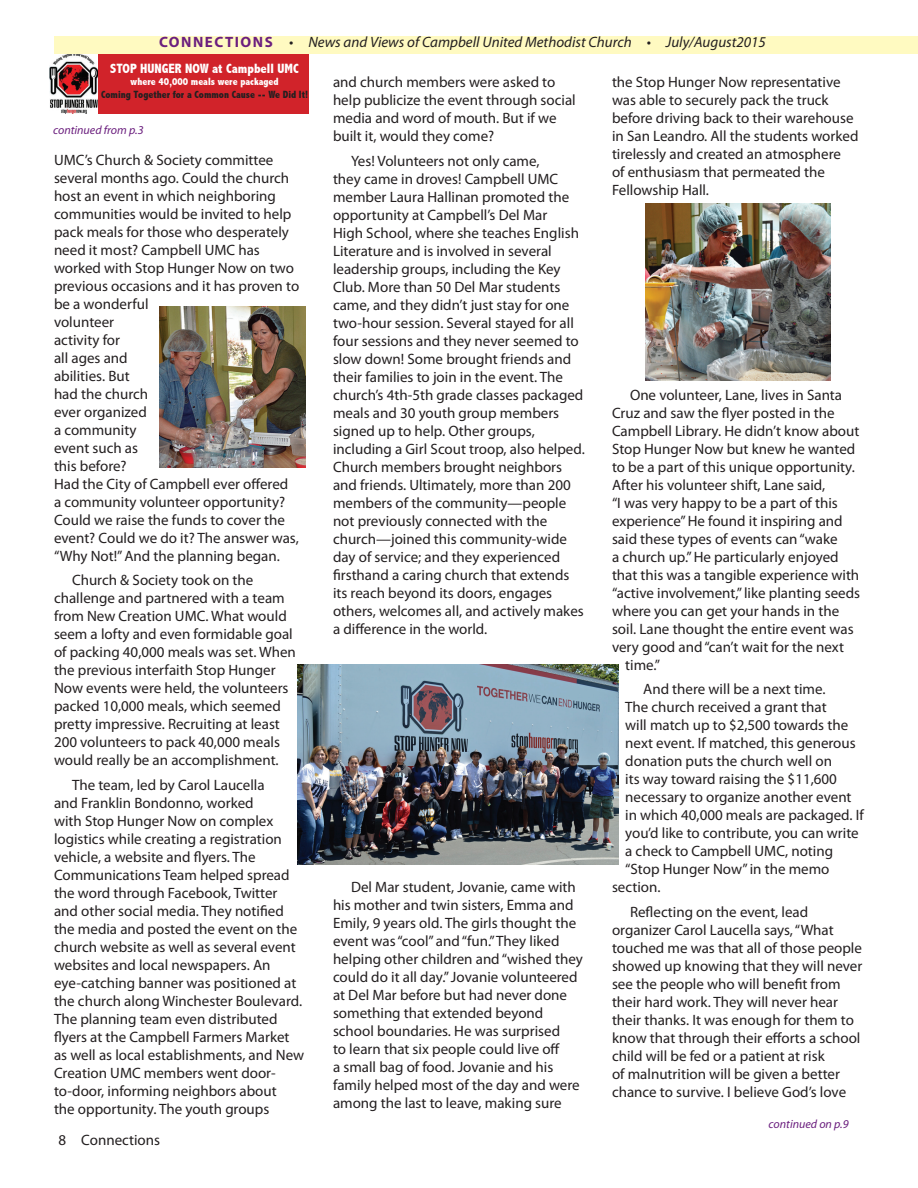
<style>
.page{position:relative;width:918px;height:1188px;background:#fff}
.page>*{position:absolute;margin:0;border:0;box-sizing:border-box;transform-origin:0 0}
.t1{font:15px/18px "Myriad Pro";color:#231f20}
.t2{font:italic 15px "Myriad Pro";color:#231f20}
.t3{font:800 condensed 13.5px "Abadi";color:#fff}
.t4{font:italic 12px "Myriad Pro";color:#6b1f7e}
.t5{font:800 condensed 10.5px "Abadi";color:#231f20}
.t6{font:800 condensed 10.5px "Abadi";color:#fff}
.s1{font-weight:700;font-style:normal;color:#6b1f7e}
</style>
<div class="page">
<div style="left:55px;top:36px;width:863px;height:18px;background:#fffac1"></div>
<img style="left:50px;top:54px;width:48px;height:59px">
<div style="left:98px;top:54px;width:211px;height:59px;background:#d1232a"></div>
<img style="left:159px;top:307px;width:147px;height:160px">
<img style="left:297px;top:665px;width:321px;height:199px">
<img style="left:645px;top:203px;width:186px;height:177px">
<p class="t2" style="left:159px;top:33px;width:609px"><span class="s1">CONNECTIONS</span> • News and Views of Campbell United Methodist Church • July/August2015</p>
<p class="t3" style="left:110px;top:60px;width:190px">STOP HUNGER NOW at Campbell UMC</p>
<p class="t6" style="left:131px;top:76px;width:149px">where 40,000 meals were packaged</p>
<p class="t5" style="left:101px;top:88px;width:209px">Coming Together for a Common Cause -- We Did It!</p>
<p class="t4" style="left:53px;top:123px;width:92px">continued from p.3</p>
<p class="t1" style="left:54px;top:150px;width:247px">UMC’s Church &amp; Society committee several months ago. Could the church host an event in which neighboring communities would be invited to help pack meals for those who desperately need it most? Campbell UMC has worked with Stop Hunger Now on two previous occasions and it has proven to be a wonderful<br>volunteer<br>activity for<br>all ages and<br>abilities. But<br>had the church<br>ever organized<br>a community<br>event such as<br>this before?<br>Had the City of Campbell ever offered a community volunteer opportunity?<br>Could we raise the funds to cover the event? Could we do it? The answer was, “Why Not!” And the planning began.</p>
<p class="t1" style="left:54px;top:571px;width:243px;text-indent:18px">Church &amp; Society took on the challenge and partnered with a team from New Creation UMC. What would seem a lofty and even formidable goal of packing 40,000 meals was set. When the previous interfaith Stop Hunger Now events were held, the volunteers packed 10,000 meals, which seemed pretty impressive. Recruiting at least 200 volunteers to pack 40,000 meals would really be an accomplishment.</p>
<p class="t1" style="left:54px;top:776px;width:252px;text-indent:18px">The team, led by Carol Laucella<br>and Franklin Bondonno, worked<br>with Stop Hunger Now on complex logistics while creating a registration vehicle, a website and flyers. The Communications Team helped spread the word through Facebook, Twitter and other social media. They notified the media and posted the event on the church website as well as several event websites and local newspapers. An eye-catching banner was positioned at the church along Winchester Boulevard.<br>The planning team even distributed flyers at the Campbell Farmers Market as well as local establishments, and New Creation UMC members went door&shy;to-door, informing neighbors about<br>the opportunity. The youth groups</p>
<p class="t1" style="left:59px;top:1131px;width:103px">8 Connections</p>
<p class="t1" style="left:333px;top:73px;width:244px">and church members were asked to help publicize the event through social media and word of mouth. But if we built it, would they come?</p>
<p class="t1" style="left:333px;top:151px;width:253px;text-indent:18px">Yes! Volunteers not only came,<br>they came in droves! Campbell UMC member Laura Hallinan promoted the opportunity at Campbell’s Del Mar<br>High School, where she teaches English Literature and is involved in several leadership groups, including the Key Club. More than 50 Del Mar students came, and they didn’t just stay for one two-hour session. Several stayed for all four sessions and they never seemed to slow down! Some brought friends and their families to join in the event. The church’s 4th-5th grade classes packaged meals and 30 youth group members signed up to help. Other groups, including a Girl Scout troop, also helped.<br>Church members brought neighbors and friends. Ultimately, more than 200 members of the community—people not previously connected with the church—joined this community-wide day of service; and they experienced firsthand a caring church that extends its reach beyond its doors, engages others, welcomes all, and actively makes a difference in the world.</p>
<p class="t1" style="left:333px;top:878px;width:251px;text-indent:18px">Del Mar student, Jovanie, came with his mother and twin sisters, Emma and Emily, 9 years old. The girls thought the event was “cool” and “fun.” They liked helping other children and “wished they could do it all day.” Jovanie volunteered at Del Mar before but had never done something that extended beyond school boundaries. He was surprised<br>to learn that six people could live off<br>a small bag of food. Jovanie and his family helped most of the day and were among the last to leave, making sure</p>
<p class="t1" style="left:612px;top:73px;width:248px">the Stop Hunger Now representative was able to securely pack the truck before driving back to their warehouse in San Leandro. All the students worked tirelessly and created an atmosphere<br>of enthusiasm that permeated the Fellowship Hall.</p>
<p class="t1" style="left:630px;top:385px;width:214px">One volunteer, Lane, lives in Santa</p>
<p class="t1" style="left:612px;top:403px;width:224px">Cruz and saw the flyer posted in the</p>
<p class="t1" style="left:612px;top:421px;width:249px">Campbell Library. He didn’t know about</p>
<p class="t1" style="left:612px;top:439px;width:245px">Stop Hunger Now but knew he wanted</p>
<p class="t1" style="left:612px;top:457px;width:244px">to be a part of this unique opportunity.</p>
<p class="t1" style="left:612px;top:475px;width:215px">After his volunteer shift, Lane said,</p>
<p class="t1" style="left:612px;top:493px;width:227px">“I was very happy to be a part of this</p>
<p class="t1" style="left:612px;top:511px;width:232px">experience” He found it inspiring and</p>
<p class="t1" style="left:612px;top:529px;width:227px">said these types of events can “wake</p>
<p class="t1" style="left:612px;top:547px;width:228px">a church up.” He particularly enjoyed</p>
<p class="t1" style="left:612px;top:565px;width:249px">that this was a tangible experience with</p>
<p class="t1" style="left:612px;top:583px;width:250px">“active involvement,” like planting seeds</p>
<p class="t1" style="left:612px;top:601px;width:229px">where you can get your hands in the</p>
<p class="t1" style="left:612px;top:619px;width:243px">soil. Lane thought the entire event was</p>
<p class="t1" style="left:612px;top:637px;width:234px">very good and “can’t wait for the next</p>
<p class="t1" style="left:625px;top:655px;width:37px">time.”</p>
<p class="t1" style="left:643px;top:680px;width:184px">And there will be a next time.</p>
<p class="t1" style="left:625px;top:698px;width:203px">The church received a grant that</p>
<p class="t1" style="left:625px;top:716px;width:224px">will match up to $2,500 towards the</p>
<p class="t1" style="left:625px;top:734px;width:232px">next event. If matched, this generous</p>
<p class="t1" style="left:625px;top:752px;width:208px">donation puts the church well on</p>
<p class="t1" style="left:625px;top:770px;width:213px">its way toward raising the $11,600</p>
<p class="t1" style="left:625px;top:788px;width:228px">necessary to organize another event</p>
<p class="t1" style="left:625px;top:806px;width:240px">in which 40,000 meals are packaged. If</p>
<p class="t1" style="left:625px;top:824px;width:235px">you’d like to contribute, you can write</p>
<p class="t1" style="left:625px;top:842px;width:209px">a check to Campbell UMC, noting</p>
<p class="t1" style="left:625px;top:860px;width:206px">“Stop Hunger Now” in the memo</p>
<p class="t1" style="left:612px;top:878px;width:50px">section.</p>
<p class="t1" style="left:612px;top:903px;width:252px;text-indent:18px">Reflecting on the event, lead organizer Carol Laucella says, “What touched me was that all of those people showed up knowing that they will never see the people who will benefit from their hard work. They will never hear their thanks. It was enough for them to know that through their efforts a school child will be fed or a patient at risk<br>of malnutrition will be given a better chance to survive. I believe God’s love</p>
<p class="t4" style="left:769px;top:1116px;width:82px">continued on p.9</p>
</div>
